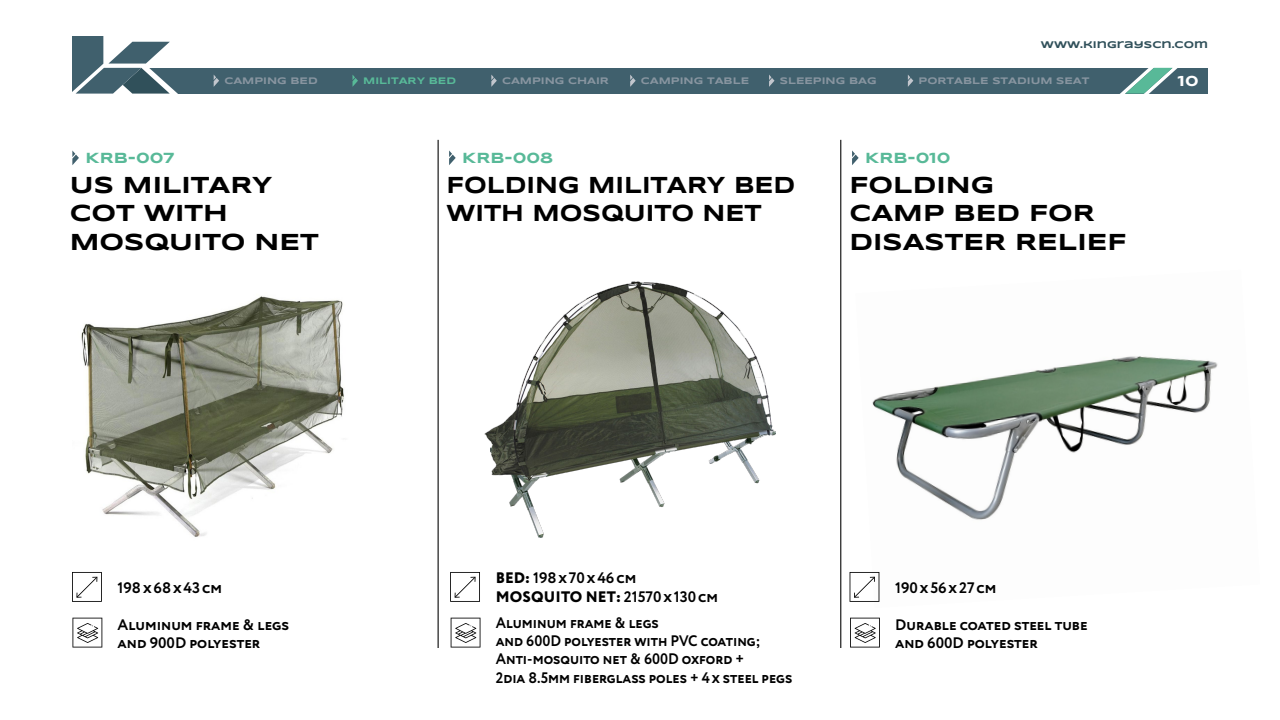
<style>
.page{position:relative;width:1280px;height:720px;background:#fff}
.page>*{position:absolute;margin:0;border:0;box-sizing:border-box;transform-origin:0 0}
.t1{font:700 23.9px/28.7px "Syncopate";color:#000}
.t2{font:700 23.9px/28.7px "Syncopate";color:#000;scale:.92 1}
.t3{font:700 15.25px/18.2px "Circe";color:#000;scale:.95 1}
.t4{font:700 15.25px/18.2px "Circe";color:#000}
.t5{font:700 15.25px/18.2px "Circe";letter-spacing:.06em;color:#000}
.t6{font:700 15.15px "Syncopate";color:#58b998}
.t7{font:700 15px "Syncopate";color:#fff}
.t8{font:700 10px "Syncopate";color:#30505a}
.t9{font:700 9.8px "Syncopate";color:#8895a0}
.t10{font:700 9.8px "Syncopate";color:#58b998}
.s1{font-weight:800}
</style>
<div class="page">
<div style="left:141px;top:68px;width:1067px;height:26px;background:#40606d"></div>
<svg style="left:72px;top:36px;width:106px;height:58px"></svg>
<svg style="left:1120px;top:67px;width:58px;height:27px"></svg>
<svg style="left:214px;top:75px;width:5px;height:12px"></svg>
<svg style="left:491px;top:75px;width:6px;height:12px"></svg>
<svg style="left:630px;top:75px;width:6px;height:12px"></svg>
<svg style="left:769px;top:75px;width:6px;height:12px"></svg>
<svg style="left:908px;top:75px;width:5px;height:12px"></svg>
<img style="left:872px;top:356px;width:346px;height:246px">
<hr style="left:438px;top:140px;width:1px;height:508px;background:#000">
<hr style="left:840px;top:140px;width:1px;height:508px;background:#000">
<img style="left:81px;top:296px;width:263px;height:241px">
<svg style="left:72px;top:572px;width:30px;height:30px"></svg>
<svg style="left:72px;top:618px;width:30px;height:30px"></svg>
<svg style="left:450px;top:572px;width:30px;height:30px"></svg>
<svg style="left:451px;top:618px;width:29px;height:30px"></svg>
<svg style="left:850px;top:572px;width:29px;height:30px"></svg>
<svg style="left:850px;top:618px;width:30px;height:30px"></svg>
<svg style="left:72px;top:150px;width:7px;height:15px"></svg>
<svg style="left:449px;top:150px;width:7px;height:15px"></svg>
<svg style="left:852px;top:150px;width:7px;height:15px"></svg>
<img style="left:485px;top:281px;width:291px;height:257px">
<svg style="left:353px;top:75px;width:5px;height:11px"></svg>
<p class="t8" style="left:1041px;top:39px;width:169px">WWW.KINGRAYSCN.COM</p>
<p class="t9" style="left:224px;top:75px;width:95px">CAMPING BED</p>
<p class="t9" style="left:502px;top:75px;width:108px">CAMPING CHAIR</p>
<p class="t9" style="left:641px;top:75px;width:110px">CAMPING TABLE</p>
<p class="t9" style="left:780px;top:75px;width:98px">SLEEPING BAG</p>
<p class="t9" style="left:919px;top:75px;width:172px">PORTABLE STADIUM SEAT</p>
<p class="t10" style="left:363px;top:75px;width:94px">MILITARY BED</p>
<p class="t6" style="left:86px;top:148px;width:90px">KRB-007</p>
<p class="t6" style="left:462px;top:148px;width:92px">KRB-008</p>
<p class="t6" style="left:865px;top:148px;width:87px">KRB-010</p>
<h1 class="t1" style="left:70px;top:170px;width:250px">US MILITARY<br>COT WITH<br>MOSQUITO NET</h1>
<h1 class="t2" style="left:447px;top:170px;width:380px">FOLDING MILITARY BED<br>WITH MOSQUITO NET</h1>
<h1 class="t1" style="left:850px;top:170px;width:278px">FOLDING<br>CAMP BED FOR<br>DISASTER RELIEF</h1>
<p class="t7" style="left:1178px;top:72px;width:22px">10</p>
<p class="t5" style="left:118px;top:579px;width:106px">198x68x43cm</p>
<p class="t4" style="left:118px;top:616px;width:173px">Aluminum frame &amp; legs and 900D polyester</p>
<p class="t5" style="left:496px;top:570px;width:224px"><span class="s1">BED:</span> 198x70x46cm<br><span class="s1">MOSQUITO NET:</span> 21570x130cm</p>
<p class="t3" style="left:496px;top:614px;width:314px">Aluminum frame &amp; legs<br>and 600D polyester with PVC coating; Anti-mosquito net &amp; 600D oxford +<br>2dia 8.5mm fiberglass poles + 4x steel pegs</p>
<p class="t5" style="left:895px;top:579px;width:103px">190x56x27cm</p>
<p class="t4" style="left:895px;top:616px;width:194px">Durable coated steel tube and 600D polyester</p>
</div>
